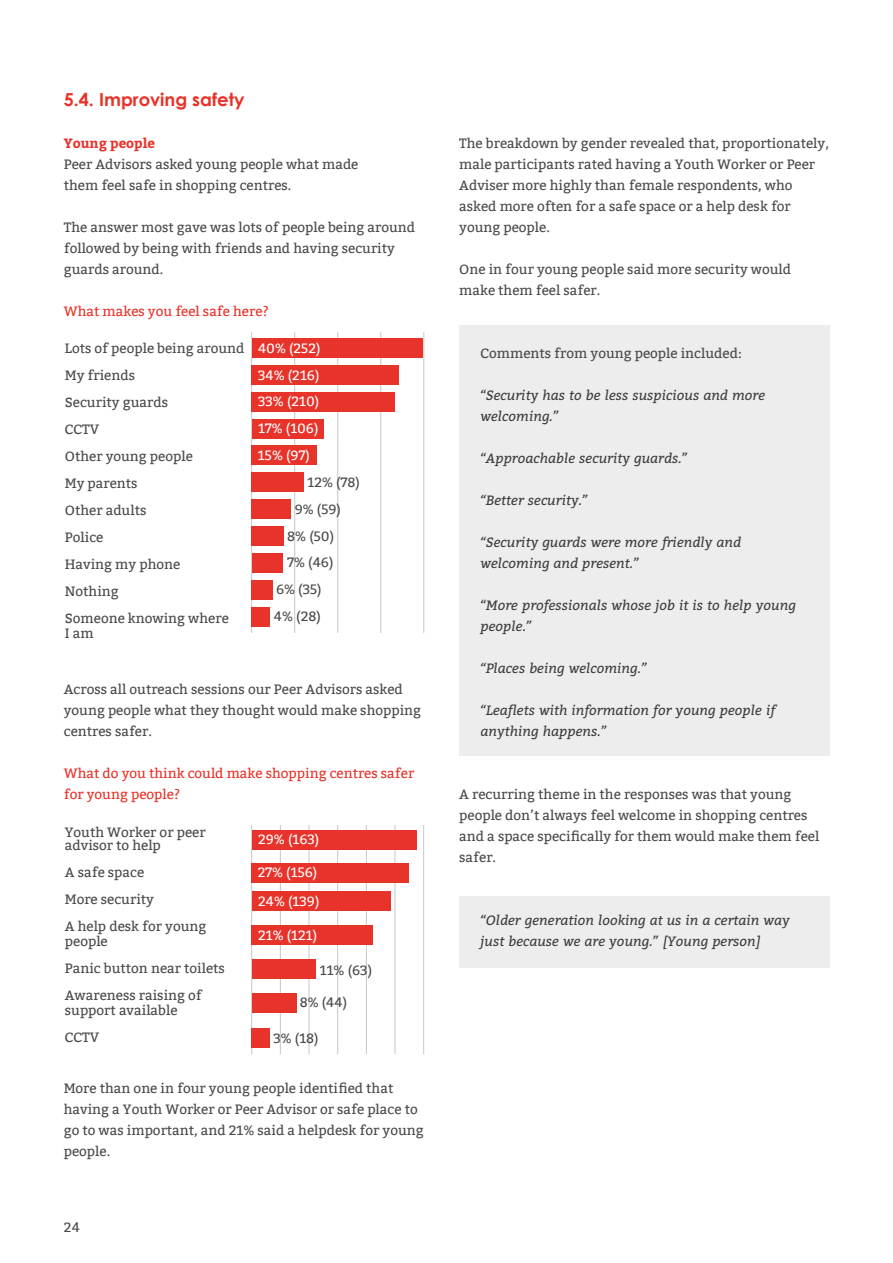
<style>
.page{position:relative;width:893px;height:1263px;background:#fff}
.page>*{position:absolute;margin:0;border:0;box-sizing:border-box;transform-origin:0 0}
.t1{font:700 18px "Century Gothic";color:#e7332a}
.t2{font:13.5px/21px "Bitter";color:#4a4a49}
.t3{font:italic 13.5px/21px "Bitter";color:#3c3c3b}
.t4{font:13.5px/21px "Bitter";color:#e7332a}
.t5{font:13.5px/26.8px "Bitter";color:#fff}
.t6{font:700 13.5px "Bitter";color:#e7332a}
</style>
<div class="page">
<div style="left:459px;top:326px;width:371px;height:430px;background:#ededed"></div>
<div style="left:459px;top:896px;width:371px;height:71px;background:#ededed"></div>
<hr style="left:251px;top:332px;width:1px;height:301px;background:#c6c6c6">
<hr style="left:294px;top:332px;width:1px;height:301px;background:#c6c6c6">
<hr style="left:337px;top:332px;width:1px;height:301px;background:#c6c6c6">
<hr style="left:380px;top:332px;width:1px;height:301px;background:#c6c6c6">
<hr style="left:423px;top:332px;width:1px;height:301px;background:#c6c6c6">
<div style="left:252px;top:338px;width:170px;height:20px;background:#e7332a"></div>
<div style="left:252px;top:365px;width:147px;height:19px;background:#e7332a"></div>
<div style="left:252px;top:392px;width:143px;height:19px;background:#e7332a"></div>
<div style="left:252px;top:419px;width:71px;height:19px;background:#e7332a"></div>
<div style="left:252px;top:446px;width:65px;height:19px;background:#e7332a"></div>
<div style="left:252px;top:473px;width:52px;height:19px;background:#e7332a"></div>
<div style="left:252px;top:500px;width:39px;height:19px;background:#e7332a"></div>
<div style="left:252px;top:526px;width:32px;height:19px;background:#e7332a"></div>
<div style="left:252px;top:553px;width:31px;height:19px;background:#e7332a"></div>
<div style="left:252px;top:580px;width:21px;height:19px;background:#e7332a"></div>
<div style="left:252px;top:607px;width:18px;height:19px;background:#e7332a"></div>
<hr style="left:251px;top:825px;width:1px;height:229px;background:#c6c6c6">
<hr style="left:280px;top:825px;width:1px;height:229px;background:#c6c6c6">
<hr style="left:309px;top:825px;width:1px;height:229px;background:#c6c6c6">
<hr style="left:337px;top:825px;width:1px;height:229px;background:#c6c6c6">
<hr style="left:366px;top:825px;width:1px;height:229px;background:#c6c6c6">
<hr style="left:395px;top:825px;width:1px;height:229px;background:#c6c6c6">
<hr style="left:423px;top:825px;width:1px;height:229px;background:#c6c6c6">
<div style="left:252px;top:830px;width:164px;height:19px;background:#e7332a"></div>
<div style="left:252px;top:864px;width:157px;height:19px;background:#e7332a"></div>
<div style="left:252px;top:891px;width:138px;height:19px;background:#e7332a"></div>
<div style="left:252px;top:925px;width:121px;height:19px;background:#e7332a"></div>
<div style="left:252px;top:960px;width:63px;height:19px;background:#e7332a"></div>
<div style="left:252px;top:994px;width:44px;height:19px;background:#e7332a"></div>
<div style="left:252px;top:1028px;width:18px;height:19px;background:#e7332a"></div>
<h1 class="t1" style="left:64px;top:86px;width:182px">5.4. Improving safety</h1>
<p class="t6" style="left:64px;top:135px;width:93px">Young people</p>
<p class="t2" style="left:64px;top:154px;width:296px">Peer Advisors asked young people what made them feel safe in shopping centres.</p>
<p class="t2" style="left:64px;top:217px;width:353px">The answer most gave was lots of people being around followed by being with friends and having security guards around.</p>
<p class="t4" style="left:64px;top:301px;width:207px">What makes you feel safe here?</p>
<p class="t2" style="left:65px;top:335px;width:181px;line-height:27px">Lots of people being around<br>My friends<br>Security guards<br>CCTV<br>Other young people<br>My parents<br>Other adults<br>Police<br>Having my phone<br>Nothing<br>Someone knowing where</p>
<p class="t2" style="left:65px;top:623px;width:30px">I am</p>
<p class="t5" style="left:258px;top:335px;width:64px">40% (252)<br>34% (216)<br>33% (210)<br>17% (106)<br>15% (97)</p>
<p class="t2" style="left:308px;top:472px;width:54px">12% (78)</p>
<p class="t2" style="left:295px;top:499px;width:48px">9% (59)</p>
<p class="t2" style="left:287px;top:525px;width:48px">8% (50)</p>
<p class="t2" style="left:287px;top:552px;width:48px">7% (46)</p>
<p class="t2" style="left:276px;top:579px;width:47px">6% (35)</p>
<p class="t2" style="left:274px;top:606px;width:48px">4% (28)</p>
<p class="t2" style="left:64px;top:679px;width:359px">Across all outreach sessions our Peer Advisors asked young people what they thought would make shopping centres safer.</p>
<p class="t4" style="left:64px;top:763px;width:352px">What do you think could make shopping centres safer for young people?</p>
<p class="t2" style="left:65px;top:826px;width:142px;line-height:13.5px">Youth Worker or peer advisor to help</p>
<p class="t2" style="left:65px;top:859px;width:143px;line-height:27px">A safe space<br>More security<br>A help desk for young</p>
<p class="t2" style="left:65px;top:928px;width:162px;line-height:27px">people<br>Panic button near toilets<br>Awareness raising of</p>
<p class="t2" style="left:65px;top:997px;width:114px;line-height:27px">support available<br>CCTV</p>
<p class="t5" style="left:258px;top:826px;width:63px">29% (163)</p>
<p class="t5" style="left:258px;top:858px;width:63px;line-height:29px">27% (156)<br>24% (139)</p>
<p class="t5" style="left:258px;top:921px;width:61px">21% (121)</p>
<p class="t2" style="left:320px;top:959px;width:54px">11% (63)</p>
<p class="t2" style="left:300px;top:992px;width:49px">8% (44)</p>
<p class="t2" style="left:273px;top:1028px;width:47px">3% (18)</p>
<p class="t2" style="left:64px;top:1078px;width:361px">More than one in four young people identified that having a Youth Worker or Peer Advisor or safe place to go to was important, and 21% said a helpdesk for young people.</p>
<p class="t2" style="left:64px;top:1217px;width:17px">24</p>
<p class="t2" style="left:459px;top:133px;width:371px">The breakdown by gender revealed that, proportionately, male participants rated having a Youth Worker or Peer Adviser more highly than female respondents, who asked more often for a safe space or a help desk for young people.</p>
<p class="t2" style="left:459px;top:259px;width:333px">One in four young people said more security would make them feel safer.</p>
<p class="t2" style="left:480px;top:343px;width:263px">Comments from young people included:</p>
<p class="t3" style="left:480px;top:384px;width:286px">“Security has to be less suspicious and more welcoming.”</p>
<p class="t3" style="left:480px;top:447px;width:209px">“Approachable security guards.”</p>
<p class="t3" style="left:480px;top:489px;width:109px">“Better security.”</p>
<p class="t3" style="left:480px;top:531px;width:262px">“Security guards were more friendly and welcoming and present.”</p>
<p class="t3" style="left:480px;top:594px;width:317px">“More professionals whose job it is to help young people.”</p>
<p class="t3" style="left:480px;top:657px;width:168px">“Places being welcoming.”</p>
<p class="t3" style="left:480px;top:699px;width:296px">“Leaflets with information for young people if anything happens.”</p>
<p class="t2" style="left:459px;top:784px;width:362px">A recurring theme in the responses was that young people don’t always feel welcome in shopping centres and a space specifically for them would make them feel safer.</p>
<p class="t3" style="left:480px;top:909px;width:311px">“Older generation looking at us in a certain way just because we are young.” [Young person]</p>
</div>
